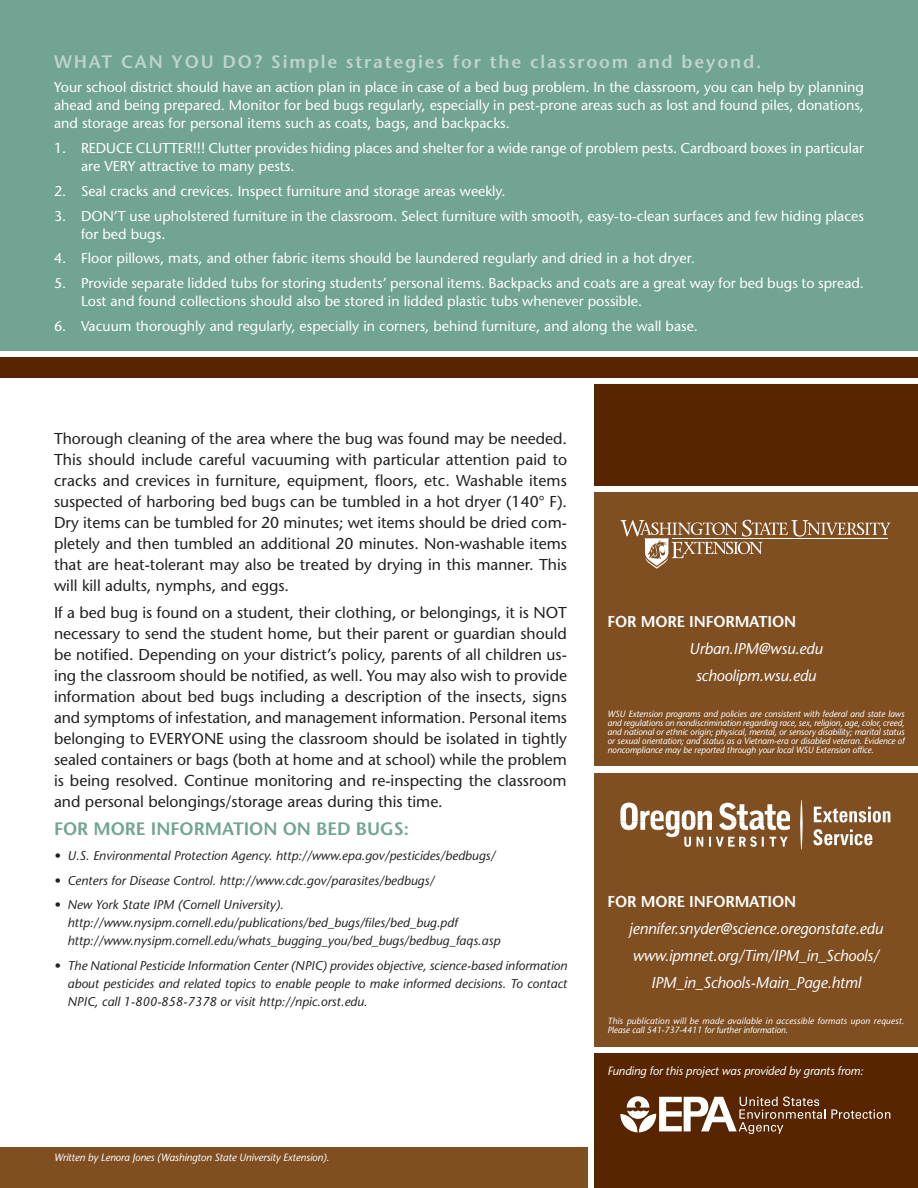
<style>
.page{position:relative;width:918px;height:1188px;background:#fff}
.page>*{position:absolute;margin:0;border:0;box-sizing:border-box;transform-origin:0 0}
.Body{font:600 18px "Stone Sans Std";letter-spacing:.1em;color:#bdd4cb}
.Body-2{font:600 18px "Stone Sans Std";color:#71a492}
.Body-3{font:500 15.75px/21px "Stone Sans Std";color:#231f20;text-align:justify}
.Body-4{font:italic 500 15.75px/27px "Stone Sans Std";letter-spacing:-.01em;color:#fff;text-align:center}
.Body-5{font:600 15.75px "Stone Sans Std";letter-spacing:-.01em;color:#fff}
.Body-6{font:500 14.25px/18px "Stone Sans Std";color:#fff}
.t1{font:italic 500 12.75px/18px "Stone Sans Std";color:#231f20}
.Body-7{font:italic 500 12px "Stone Sans Std";letter-spacing:-.01em;color:#fff}
.Body-8{font:italic 500 10.5px "Stone Sans Std";letter-spacing:-.01em;color:#fff}
.Body-9{font:italic 500 9px/9px "Stone Sans Std";letter-spacing:-.01em;color:#fff;text-align:justify}
.Body-10{font:italic 500 9px/9px "Stone Sans Std";letter-spacing:.015em;color:#fff}
</style>
<div class="page">
<div style="left:594px;top:493px;width:324px;height:273px;background:#7f4f22"></div>
<div style="left:594px;top:773px;width:324px;height:273px;background:#7f4f22"></div>
<div style="left:594px;top:1053px;width:324px;height:135px;background:#572500"></div>
<div style="left:0;top:0;width:918px;height:351px;background:#71a492"></div>
<svg style="left:813px;top:829px;width:59px;height:16px"></svg>
<svg style="left:814px;top:807px;width:76px;height:16px"></svg>
<svg style="left:620px;top:803px;width:170px;height:44px"></svg>
<svg style="left:800px;top:800px;width:3px;height:50px"></svg>
<svg style="left:620px;top:520px;width:270px;height:49px"></svg>
<svg style="left:620px;top:1096px;width:270px;height:38px"></svg>
<div style="left:594px;top:385px;width:324px;height:101px;background:#572500"></div>
<div style="left:0;top:358px;width:918px;height:20px;background:#572500"></div>
<div style="left:0;top:1148px;width:587px;height:40px;background:#7f4f22"></div>
<p class="Body" style="left:54px;top:50px;width:709px">WHAT CAN YOU DO? Simple strategies for the classroom and beyond.</p>
<p class="Body-6" style="left:54px;top:78px;width:812px;text-align:justify">Your school district should have an action plan in place in case of a bed bug problem. In the classroom, you can help by planning ahead and being prepared. Monitor for bed bugs regularly, especially in pest-prone areas such as lost and found piles, donations, and storage areas for personal items such as coats, bags, and backpacks.</p>
<p class="Body-6" style="left:81px;top:139px;width:785px;text-indent:-27px">1. REDUCE CLUTTER!!! Clutter provides hiding places and shelter for a wide range of problem pests. Cardboard boxes in particular are VERY attractive to many pests.</p>
<p class="Body-6" style="left:54px;top:182px;width:453px">2. Seal cracks and crevices. Inspect furniture and storage areas weekly.</p>
<p class="Body-6" style="left:81px;top:207px;width:785px;text-indent:-27px">3. DON’T use upholstered furniture in the classroom. Select furniture with smooth, easy-to-clean surfaces and few hiding places for bed bugs.</p>
<p class="Body-6" style="left:54px;top:249px;width:642px">4. Floor pillows, mats, and other fabric items should be laundered regularly and dried in a hot dryer.</p>
<p class="Body-6" style="left:81px;top:274px;width:785px;text-indent:-27px">5. Provide separate lidded tubs for storing students’ personal items. Backpacks and coats are a great way for bed bugs to spread.<br>Lost and found collections should also be stored in lidded plastic tubs whenever possible.</p>
<p class="Body-6" style="left:54px;top:317px;width:646px">6. Vacuum thoroughly and regularly, especially in corners, behind furniture, and along the wall base.</p>
<p class="Body-3" style="left:54px;top:428px;width:515px">Thorough cleaning of the area where the bug was found may be needed.<br>This should include careful vacuuming with particular attention paid to cracks and crevices in furniture, equipment, floors, etc. Washable items suspected of harboring bed bugs can be tumbled in a hot dryer (140° F).<br>Dry items can be tumbled for 20 minutes; wet items should be dried com&shy;pletely and then tumbled an additional 20 minutes. Non-washable items that are heat-tolerant may also be treated by drying in this manner. This will kill adults, nymphs, and eggs.</p>
<p class="Body-3" style="left:54px;top:602px;width:515px">If a bed bug is found on a student, their clothing, or belongings, it is NOT necessary to send the student home, but their parent or guardian should be notified. Depending on your district’s policy, parents of all children us&shy;ing the classroom should be notified, as well. You may also wish to provide information about bed bugs including a description of the insects, signs and symptoms of infestation, and management information. Personal items belonging to EVERYONE using the classroom should be isolated in tightly sealed containers or bags (both at home and at school) while the problem is being resolved. Continue monitoring and re-inspecting the classroom and personal belongings/storage areas during this time.</p>
<p class="Body-2" style="left:54px;top:818px;width:357px">FOR MORE INFORMATION ON BED BUGS:</p>
<p class="t1" style="left:54px;top:846px;width:443px">• U.S. Environmental Protection Agency. http://www.epa.gov/pesticides/bedbugs/</p>
<p class="t1" style="left:54px;top:871px;width:382px">• Centers for Disease Control. http://www.cdc.gov/parasites/bedbugs/</p>
<p class="t1" style="left:68px;top:896px;width:434px;text-indent:-14px">• New York State IPM (Cornell University). http://www.nysipm.cornell.edu/publications/bed_bugs/files/bed_bug.pdf http://www.nysipm.cornell.edu/whats_bugging_you/bed_bugs/bedbug_faqs.asp</p>
<p class="t1" style="left:68px;top:957px;width:501px;text-align:justify;text-indent:-14px">• The National Pesticide Information Center (NPIC) provides objective, science-based information about pesticides and related topics to enable people to make informed decisions. To contact NPIC, call 1-800-858-7378 or visit http://npic.orst.edu.</p>
<p class="Body-8" style="left:54px;top:1151px;width:277px">Written by Lenora Jones (Washington State University Extension).</p>
<p class="Body-5" style="left:608px;top:612px;width:190px">FOR MORE INFORMATION</p>
<p class="Body-4" style="left:689px;top:635px;width:135px">Urban.IPM@wsu.edu</p>
<p class="Body-4" style="left:696px;top:662px;width:122px">schoolipm.wsu.edu</p>
<p class="Body-9" style="left:608px;top:709px;width:299px">WSU Extension programs and policies are consistent with federal and state laws and regulations on nondiscrimination regarding race, sex, religion, age, color, creed, and national or ethnic origin; physical, mental, or sensory disability; marital status or sexual orientation; and status as a Vietnam-era or disabled veteran. Evidence of noncompliance may be reported through your local WSU Extension office.</p>
<p class="Body-5" style="left:608px;top:892px;width:190px">FOR MORE INFORMATION</p>
<p class="Body-4" style="left:629px;top:915px;width:256px">jennifer.snyder@science.oregonstate.edu</p>
<p class="Body-4" style="left:633px;top:942px;width:248px">www.ipmnet.org/Tim/IPM_in_Schools/<br>IPM_in_Schools-Main_Page.html</p>
<p class="Body-10" style="left:608px;top:1016px;width:298px">This publication will be made available in accessible formats upon request.<br>Please call 541-737-4411 for further information.</p>
<p class="Body-7" style="left:608px;top:1064px;width:257px">Funding for this project was provided by grants from:</p>
</div>
